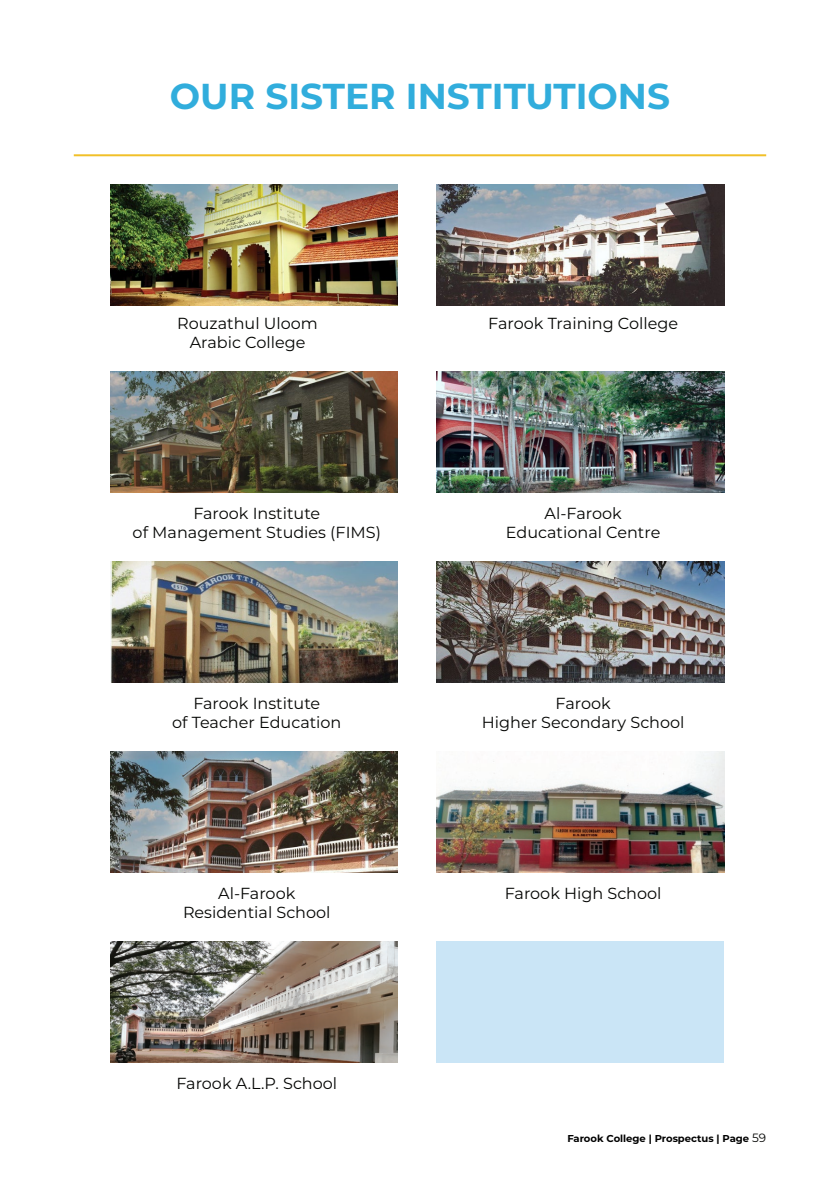
<style>
.page{position:relative;width:840px;height:1191px;background:#fff}
.page>*{position:absolute;margin:0;border:0;box-sizing:border-box;transform-origin:0 0}
.t1{font:700 36px "Montserrat";color:#31addc}
.Paragraph_2{font:16px/19.2px "Montserrat";color:#040503;text-align:center}
.t2{font:700 10px "Montserrat";color:#000}
.s1{font-weight:400;font-size:12px;color:#040503}
</style>
<div class="page">
<hr style="left:74px;top:154px;width:691px;height:2px;background:#f1c029">
<img style="left:110px;top:184px;width:287px;height:121px">
<img style="left:110px;top:371px;width:287px;height:121px">
<img style="left:110px;top:561px;width:287px;height:121px">
<img style="left:110px;top:751px;width:287px;height:121px">
<img style="left:110px;top:941px;width:287px;height:121px">
<img style="left:436px;top:184px;width:287px;height:121px">
<img style="left:436px;top:371px;width:287px;height:121px">
<img style="left:436px;top:561px;width:287px;height:121px">
<img style="left:436px;top:751px;width:287px;height:121px">
<div style="left:436px;top:941px;width:287px;height:121px;background:#cae5f6"></div>
<p class="t1" style="left:170px;top:70px;width:501px">OUR SISTER INSTITUTIONS</p>
<p class="Paragraph_2" style="left:177px;top:313px;width:142px">Rouzathul Uloom<br>Arabic College</p>
<p class="Paragraph_2" style="left:488px;top:313px;width:191px">Farook Training College</p>
<p class="Paragraph_2" style="left:133px;top:503px;width:250px">Farook Institute<br>of Management Studies (FIMS)</p>
<p class="Paragraph_2" style="left:505px;top:503px;width:156px">Al-Farook<br>Educational Centre</p>
<p class="Paragraph_2" style="left:172px;top:693px;width:171px">Farook Institute<br>of Teacher Education</p>
<p class="Paragraph_2" style="left:481px;top:693px;width:204px">Farook<br>Higher Secondary School</p>
<p class="Paragraph_2" style="left:183px;top:883px;width:149px">Al-Farook<br>Residential School</p>
<p class="Paragraph_2" style="left:504px;top:883px;width:158px">Farook High School</p>
<p class="Paragraph_2" style="left:176px;top:1073px;width:162px">Farook A.L.P. School</p>
<p class="t2" style="left:567px;top:1131px;width:200px">Farook College | Prospectus | Page <span class="s1">59</span></p>
</div>
